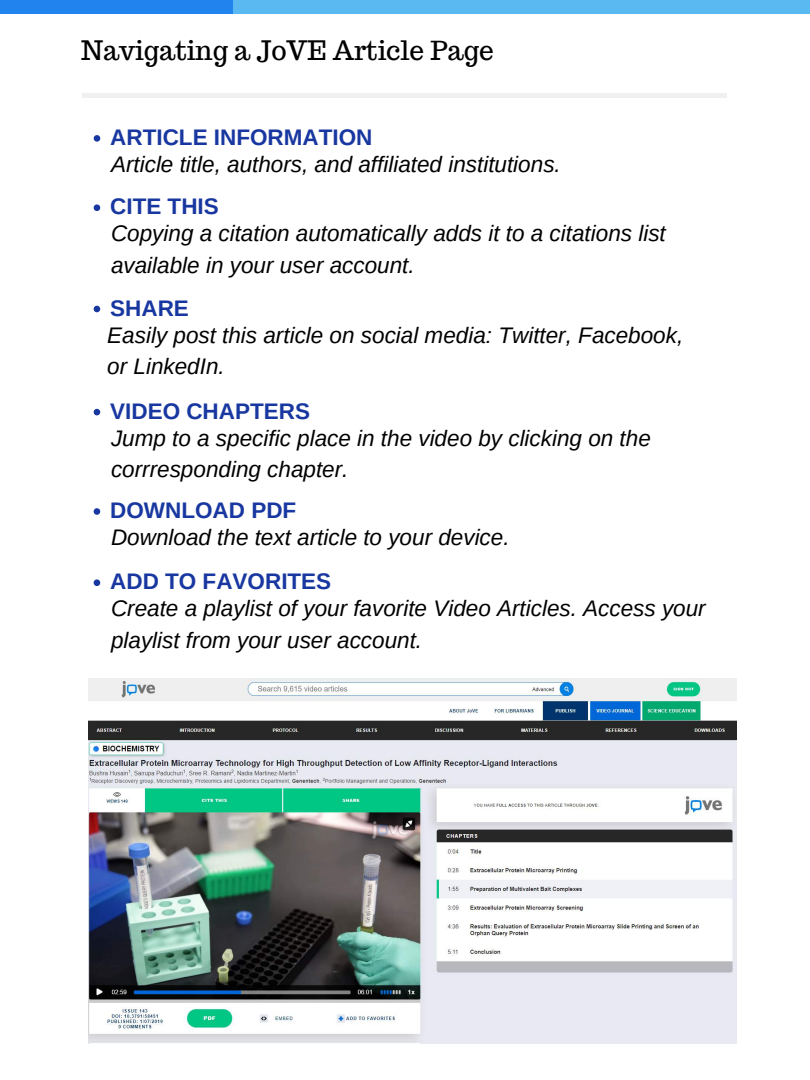
<style>
.page{position:relative;width:810px;height:1080px;background:#fff}
.page>*{position:absolute;margin:0;border:0;box-sizing:border-box;transform-origin:0 0}
.t1{font:26.25px "Trocchi";color:#000}
.t2{font:italic 22.5px/31.4px "Arimo";color:#000}
.t3{font:700 22.5px "Arimo";color:#1837a0}
</style>
<div class="page">
<hr style="left:83px;top:93px;width:644px;height:4px;background:#eef0f2">
<div style="left:0;top:0;width:233px;height:14px;background:#2183ed"></div>
<div style="left:234px;top:0;width:576px;height:14px;background:#59b9f0"></div>
<svg style="left:94px;top:135px;width:6px;height:7px"></svg>
<svg style="left:94px;top:204px;width:6px;height:7px"></svg>
<svg style="left:94px;top:306px;width:6px;height:6px"></svg>
<svg style="left:94px;top:409px;width:6px;height:6px"></svg>
<svg style="left:94px;top:508px;width:6px;height:7px"></svg>
<svg style="left:94px;top:579px;width:6px;height:7px"></svg>
<img style="left:88px;top:678px;width:648px;height:365px">
<p class="t1" style="left:81px;top:33px;width:414px">Navigating a JoVE Article Page</p>
<p class="t3" style="left:110px;top:125px;width:264px">ARTICLE INFORMATION</p>
<p class="t2" style="left:111px;top:148px;width:451px">Article title, authors, and affiliated institutions.</p>
<p class="t3" style="left:110px;top:194px;width:110px">CITE THIS</p>
<p class="t2" style="left:111px;top:218px;width:556px">Copying a citation automatically adds it to a citations list available in your user account.</p>
<p class="t3" style="left:110px;top:295px;width:80px">SHARE</p>
<p class="t2" style="left:107px;top:319px;width:578px">Easily post this article on social media: Twitter, Facebook, or LinkedIn.</p>
<p class="t3" style="left:110px;top:398px;width:201px">VIDEO CHAPTERS</p>
<p class="t2" style="left:111px;top:422px;width:541px">Jump to a specific place in the video by clicking on the corrresponding chapter.</p>
<p class="t3" style="left:110px;top:498px;width:188px">DOWNLOAD PDF</p>
<p class="t2" style="left:111px;top:522px;width:400px">Download the text article to your device.</p>
<p class="t3" style="left:110px;top:569px;width:223px">ADD TO FAVORITES</p>
<p class="t2" style="left:111px;top:593px;width:596px">Create a playlist of your favorite Video Articles. Access your playlist from your user account.</p>
</div>
